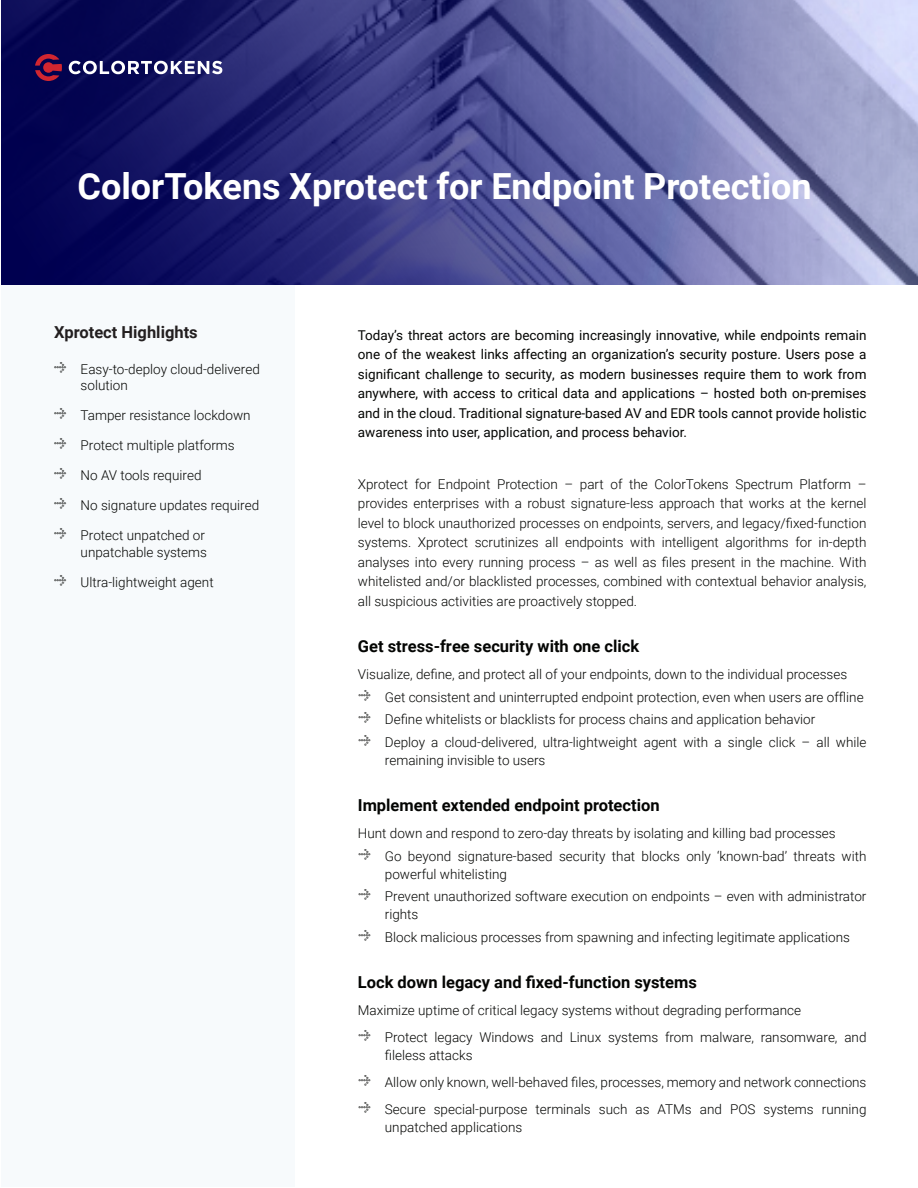
<style>
.page{position:relative;width:918px;height:1188px;background:#fff}
.page>*{position:absolute;margin:0;border:0;box-sizing:border-box;transform-origin:0 0}
.Header_Large{font:700 36px "Roboto";color:#fff}
.Body_Paragraph{font:700 16.5px "Roboto";color:#040503}
.t1{font:700 16.5px "Roboto";color:#231f20}
.Body_Paragraph-2{font:300 13.5px/19.5px "Roboto";color:#040503}
.t2{font:13.5px/19.5px "Roboto";color:#040503;text-align:justify}
</style>
<div class="page">
<div style="left:1px;top:284px;width:294px;height:902px;background:#f7fafc"></div>
<svg style="left:1px;top:0;width:917px;height:284px;background:#4d4f8f"></svg>
<svg style="left:69px;top:61px;width:153px;height:13px"></svg>
<svg style="left:35px;top:54px;width:27px;height:27px"></svg>
<p class="Header_Large" style="left:77px;top:161px;width:736px">ColorTokens Xprotect for Endpoint Protection</p>
<p class="t1" style="left:54px;top:321px;width:145px">Xprotect Highlights</p>
<p class="Body_Paragraph-2" style="left:81px;top:360px;width:181px;line-height:16.5px">Easy-to-deploy cloud-delivered solution</p>
<p class="Body_Paragraph-2" style="left:81px;top:405px;width:171px">Tamper resistance lockdown</p>
<p class="Body_Paragraph-2" style="left:81px;top:435px;width:156px">Protect multiple platforms</p>
<p class="Body_Paragraph-2" style="left:81px;top:465px;width:122px">No AV tools required</p>
<p class="Body_Paragraph-2" style="left:81px;top:495px;width:180px">No signature updates required</p>
<p class="Body_Paragraph-2" style="left:81px;top:527px;width:128px;line-height:16.5px">Protect unpatched or unpatchable systems</p>
<p class="Body_Paragraph-2" style="left:81px;top:572px;width:135px">Ultra-lightweight agent</p>
<p class="t2" style="left:358px;top:325px;width:510px">Today’s threat actors are becoming increasingly innovative, while endpoints remain one of the weakest links affecting an organization’s security posture. Users pose a significant challenge to security, as modern businesses require them to work from anywhere, with access to critical data and applications – hosted both on-premises and in the cloud. Traditional signature-based AV and EDR tools cannot provide holistic awareness into user, application, and process behavior.</p>
<p class="Body_Paragraph-2" style="left:358px;top:474px;width:510px;text-align:justify">Xprotect for Endpoint Protection – part of the ColorTokens Spectrum Platform – provides enterprises with a robust signature-less approach that works at the kernel level to block unauthorized processes on endpoints, servers, and legacy/fixed-function systems. Xprotect scrutinizes all endpoints with intelligent algorithms for in-depth analyses into every running process – as well as files present in the machine. With whitelisted and/or blacklisted processes, combined with contextual behavior analysis, all suspicious activities are proactively stopped.</p>
<p class="Body_Paragraph" style="left:358px;top:635px;width:283px">Get stress-free security with one click</p>
<p class="Body_Paragraph-2" style="left:358px;top:664px;width:491px">Visualize, define, and protect all of your endpoints, down to the individual processes</p>
<p class="Body_Paragraph-2" style="left:385px;top:687px;width:480px">Get consistent and uninterrupted endpoint protection, even when users are offline</p>
<p class="Body_Paragraph-2" style="left:385px;top:709px;width:432px">Define whitelists or blacklists for process chains and application behavior</p>
<p class="Body_Paragraph-2" style="left:385px;top:732px;width:483px;line-height:18px">Deploy a cloud-delivered, ultra-lightweight agent with a single click – all while remaining invisible to users</p>
<p class="Body_Paragraph" style="left:358px;top:794px;width:303px">Implement extended endpoint protection</p>
<p class="Body_Paragraph-2" style="left:358px;top:823px;width:479px">Hunt down and respond to zero-day threats by isolating and killing bad processes</p>
<p class="Body_Paragraph-2" style="left:385px;top:846px;width:483px;line-height:18px">Go beyond signature-based security that blocks only ‘known-bad’ threats with powerful whitelisting</p>
<p class="Body_Paragraph-2" style="left:385px;top:887px;width:483px;line-height:18px">Prevent unauthorized software execution on endpoints – even with administrator rights</p>
<p class="Body_Paragraph-2" style="left:385px;top:927px;width:467px">Block malicious processes from spawning and infecting legitimate applications</p>
<p class="Body_Paragraph" style="left:358px;top:971px;width:341px">Lock down legacy and fixed-function systems</p>
<p class="Body_Paragraph-2" style="left:358px;top:1000px;width:445px">Maximize uptime of critical legacy systems without degrading performance</p>
<p class="Body_Paragraph-2" style="left:385px;top:1028px;width:483px;line-height:18px">Protect legacy Windows and Linux systems from malware, ransomware, and fileless attacks</p>
<p class="Body_Paragraph-2" style="left:385px;top:1072px;width:483px">Allow only known, well-behaved files, processes, memory and network connections</p>
<p class="Body_Paragraph-2" style="left:385px;top:1100px;width:483px;line-height:18px">Secure special-purpose terminals such as ATMs and POS systems running unpatched applications</p>
</div>
